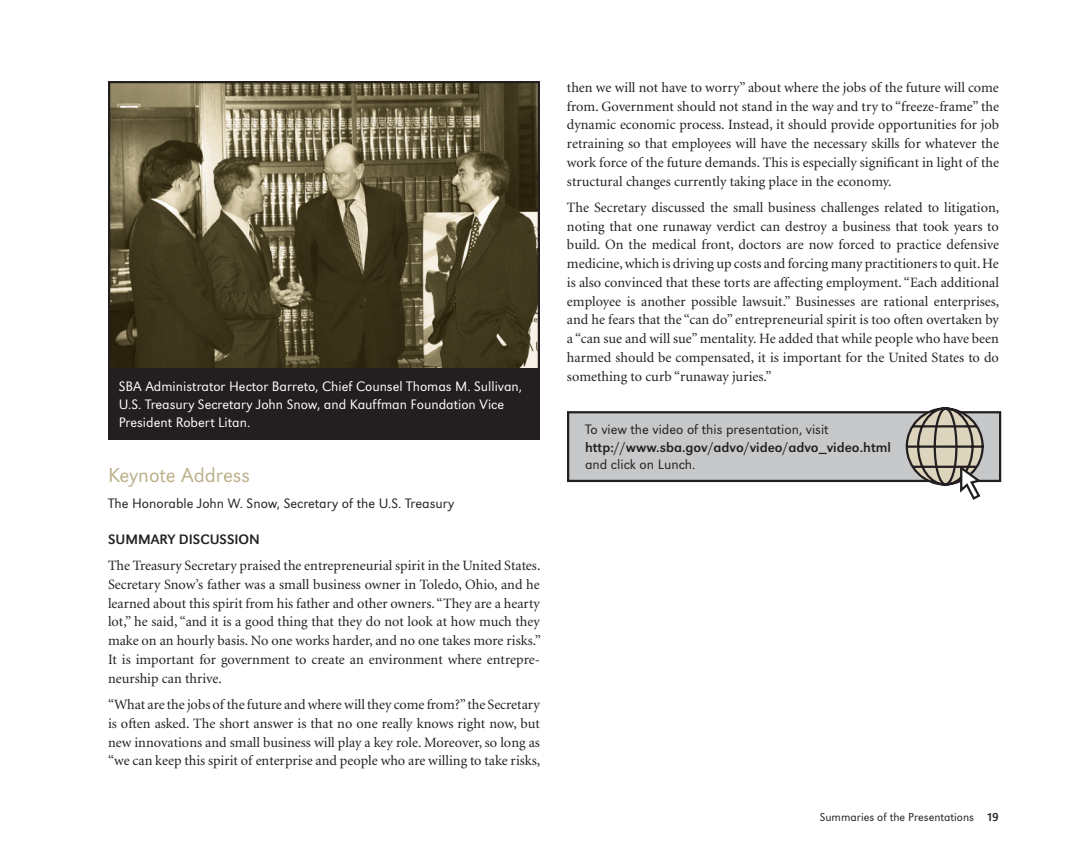
<style>
.page{position:relative;width:1080px;height:864px;background:#fff}
.page>*{position:absolute;margin:0;border:0;box-sizing:border-box;transform-origin:0 0}
.t1{font:21px "Urw Grotesk";color:#bcb08a}
.t2{font:14.25px/18.8px "Minion";color:#231f20;text-align:justify}
.t3{font:14.25px/18px "Urw Grotesk";color:#fff}
.t4{font:14.25px "Urw Grotesk";color:#231f20}
.t5{font:700 14.25px "Urw Grotesk";color:#231f20}
.t6{font:12px "Urw Grotesk";color:#231f20}
.s1{font-weight:700}
</style>
<div class="page">
<img style="left:111px;top:84px;width:426px;height:284px">
<div style="left:108px;top:81px;width:432px;height:301px;border:2px solid #231f20"></div>
<div style="left:108px;top:368px;width:432px;height:72px;background:#231f20"></div>
<div style="left:568px;top:412px;width:432px;height:69px;background:#c6c8ca"></div>
<div style="left:567px;top:411px;width:434px;height:71px;border:2px solid #231f20"></div>
<svg style="left:904px;top:407px;width:82px;height:93px"></svg>
<p class="t3" style="left:119px;top:379px;width:405px">SBA Administrator Hector Barreto, Chief Counsel Thomas M. Sullivan,<br>U.S. Treasury Secretary John Snow, and Kauffman Foundation Vice<br>President Robert Litan.</p>
<h1 class="t1" style="left:108px;top:467px;width:143px">Keynote Address</h1>
<p class="t4" style="left:108px;top:498px;width:348px">The Honorable John W. Snow, Secretary of the U.S. Treasury</p>
<p class="t5" style="left:108px;top:534px;width:154px">SUMMARY DISCUSSION</p>
<p class="t2" style="left:108px;top:557px;width:434px">The Treasury Secretary praised the entrepreneurial spirit in the United States.<br>Secretary Snow’s father was a small business owner in Toledo, Ohio, and he learned about this spirit from his father and other owners. “They are a hearty lot,” he said, “and it is a good thing that they do not look at how much they make on an hourly basis. No one works harder, and no one takes more risks.” It is important for government to create an environment where entrepre&shy;neurship can thrive.</p>
<p class="t2" style="left:108px;top:696px;width:434px">“What are the jobs of the future and where will they come from?” the Secretary is often asked. The short answer is that no one really knows right now, but new innovations and small business will play a key role. Moreover, so long as “we can keep this spirit of enterprise and people who are willing to take risks,</p>
<p class="t2" style="left:567px;top:79px;width:434px">then we will not have to worry” about where the jobs of the future will come from. Government should not stand in the way and try to “freeze-frame” the dynamic economic process. Instead, it should provide opportunities for job retraining so that employees will have the necessary skills for whatever the work force of the future demands. This is especially significant in light of the structural changes currently taking place in the economy.</p>
<p class="t2" style="left:567px;top:199px;width:434px">The Secretary discussed the small business challenges related to litigation, noting that one runaway verdict can destroy a business that took years to build. On the medical front, doctors are now forced to practice defensive medicine, which is driving up costs and forcing many practitioners to quit. He is also convinced that these torts are affecting employment. “Each additional employee is another possible lawsuit.” Businesses are rational enterprises, and he fears that the “can do” entrepreneurial spirit is too often overtaken by a “can sue and will sue” mentality. He added that while people who have been harmed should be compensated, it is important for the United States to do something to curb “runaway juries.”</p>
<p class="t4" style="left:585px;top:424px;width:245px">To view the video of this presentation, visit</p>
<p class="t5" style="left:585px;top:441px;width:308px">http://www.sba.gov/advo/video/advo_video.html</p>
<p class="t4" style="left:585px;top:459px;width:112px">and click on Lunch.</p>
<p class="t6" style="left:820px;top:813px;width:181px">Summaries of the Presentations <span class="s1">19</span></p>
</div>
